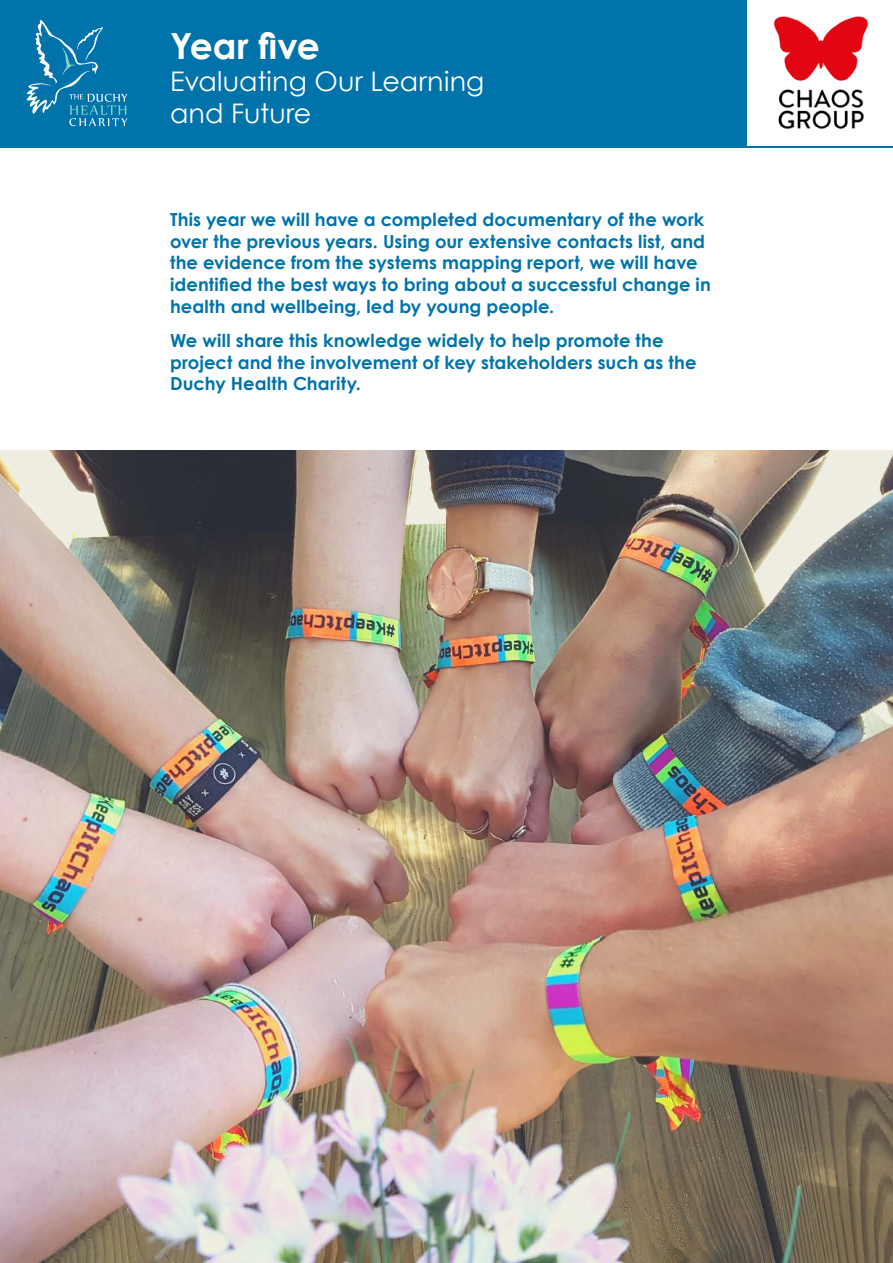
<style>
.page{position:relative;width:893px;height:1263px;background:#fff}
.page>*{position:absolute;margin:0;border:0;box-sizing:border-box;transform-origin:0 0}
.t1{font:700 36px "Century Gothic";letter-spacing:-.015em;color:#fff}
.t2{font:27px/32.4px "Century Gothic";color:#fff}
.t3{font:700 18px/21.6px "Century Gothic";letter-spacing:.005em;color:#0073ab}
</style>
<div class="page">
<div style="left:0;top:0;width:893px;height:148px;background:#0073ab"></div>
<svg style="left:26px;top:20px;width:101px;height:106px"></svg>
<img style="left:747px;top:0;width:146px;height:145px">
<img style="left:0;top:451px;width:893px;height:812px">
<p class="t1" style="left:170px;top:23px;width:151px">Year five</p>
<p class="t2" style="left:170px;top:65px;width:316px">Evaluating Our Learning and Future</p>
<p class="t3" style="left:170px;top:208px;width:542px">This year we will have a completed documentary of the work over the previous years. Using our extensive contacts list, and the evidence from the systems mapping report, we will have identified the best ways to bring about a successful change in health and wellbeing, led by young people.</p>
<p class="t3" style="left:170px;top:329px;width:528px">We will share this knowledge widely to help promote the project and the involvement of key stakeholders such as the<br>Duchy Health Charity.</p>
</div>
